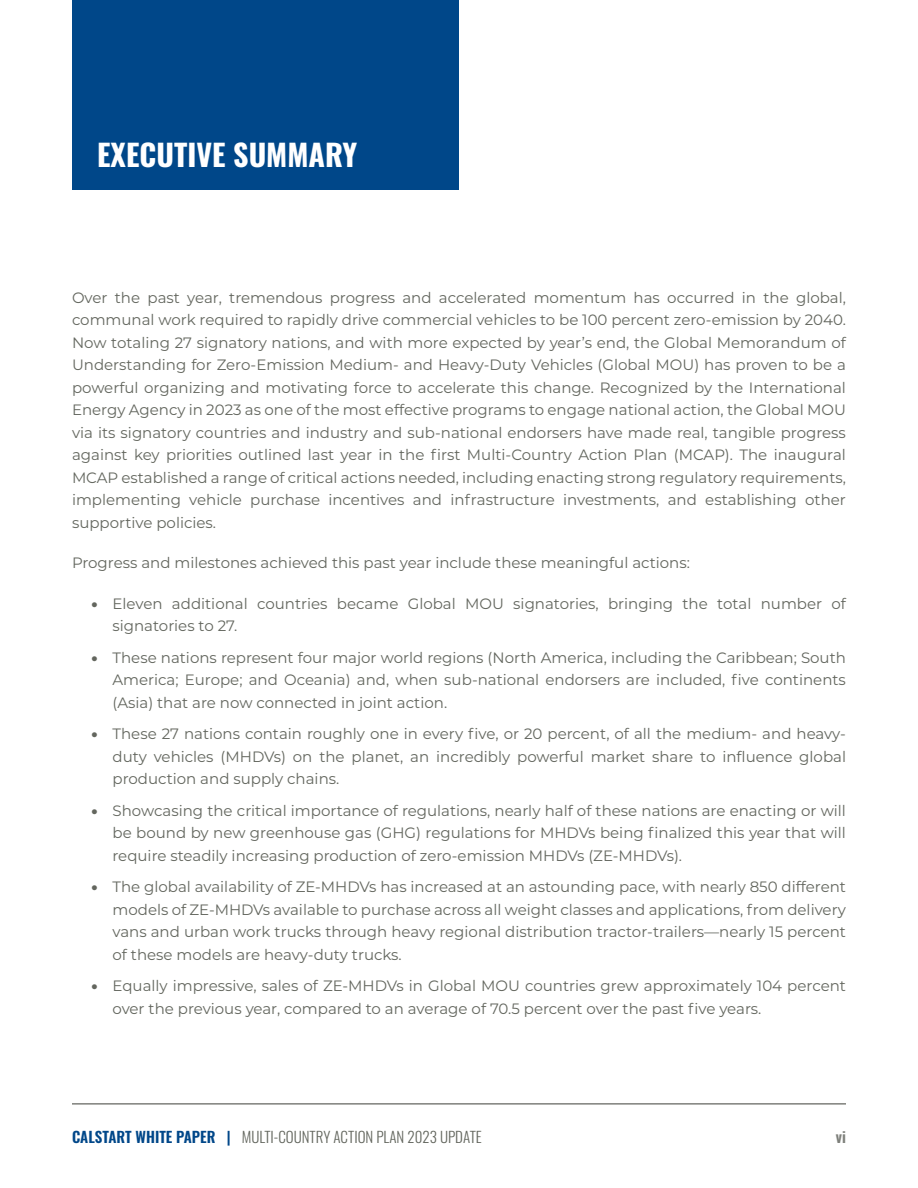
<style>
.page{position:relative;width:918px;height:1188px;background:#fff}
.page>*{position:absolute;margin:0;border:0;box-sizing:border-box;transform-origin:0 0}
.t1{font:700 30px "Oswald";color:#fff}
.t2{font:15px/22.5px "Montserrat";color:#63665e;text-align:justify}
.t3{font:300 15px "Oswald";color:#63665e}
.t4{font:600 15px "Oswald";color:#7e807b}
.s1{font-weight:900}
.s2{font-weight:600;color:#004789}
</style>
<div class="page">
<div style="left:72px;top:0;width:387px;height:190px;background:#004789"></div>
<hr style="left:72px;top:1103px;width:774px;height:2px;background:#7e807b">
<h1 class="t1" style="left:97px;top:139px;width:262px">EXECUTIVE SUMMARY</h1>
<p class="t2" style="left:72px;top:285px;width:776px">Over the past year, tremendous progress and accelerated momentum has occurred in the global, communal work required to rapidly drive commercial vehicles to be 100 percent zero-emission by 2040.<br>Now totaling 27 signatory nations, and with more expected by year’s end, the Global Memorandum of Understanding for Zero-Emission Medium- and Heavy-Duty Vehicles (Global MOU) has proven to be a powerful organizing and motivating force to accelerate this change. Recognized by the International Energy Agency in 2023 as one of the most effective programs to engage national action, the Global MOU via its signatory countries and industry and sub-national endorsers have made real, tangible progress against key priorities outlined last year in the first Multi-Country Action Plan (MCAP). The inaugural MCAP established a range of critical actions needed, including enacting strong regulatory requirements, implementing vehicle purchase incentives and infrastructure investments, and establishing other supportive policies.</p>
<p class="t2" style="left:72px;top:551px;width:619px">Progress and milestones achieved this past year include these meaningful actions:</p>
<p class="t2" style="left:112px;top:591px;width:735px;text-indent:-21px"><span class="s1">•</span> Eleven additional countries became Global MOU signatories, bringing the total number of signatories to 27.</p>
<p class="t2" style="left:112px;top:645px;width:735px;text-indent:-21px"><span class="s1">•</span> These nations represent four major world regions (North America, including the Caribbean; South America; Europe; and Oceania) and, when sub-national endorsers are included, five continents (Asia) that are now connected in joint action.</p>
<p class="t2" style="left:112px;top:722px;width:735px;text-indent:-21px"><span class="s1">•</span> These 27 nations contain roughly one in every five, or 20 percent, of all the medium- and heavy&shy;duty vehicles (MHDVs) on the planet, an incredibly powerful market share to influence global production and supply chains.</p>
<p class="t2" style="left:112px;top:798px;width:735px;text-indent:-21px"><span class="s1">•</span> Showcasing the critical importance of regulations, nearly half of these nations are enacting or will be bound by new greenhouse gas (GHG) regulations for MHDVs being finalized this year that will require steadily increasing production of zero-emission MHDVs (ZE-MHDVs).</p>
<p class="t2" style="left:112px;top:875px;width:735px;text-indent:-21px"><span class="s1">•</span> The global availability of ZE-MHDVs has increased at an astounding pace, with nearly 850 different models of ZE-MHDVs available to purchase across all weight classes and applications, from delivery vans and urban work trucks through heavy regional distribution tractor-trailers—nearly 15 percent of these models are heavy-duty trucks.</p>
<p class="t2" style="left:112px;top:974px;width:735px;text-indent:-21px"><span class="s1">•</span> Equally impressive, sales of ZE-MHDVs in Global MOU countries grew approximately 104 percent over the previous year, compared to an average of 70.5 percent over the past five years.</p>
<p class="t3" style="left:72px;top:1123px;width:411px"><span class="s2">CALSTART WHITE PAPER |</span> MULTI-COUNTRY ACTION PLAN 2023 UPDATE</p>
<p class="t4" style="left:836px;top:1129px;width:12px">vi</p>
</div>
